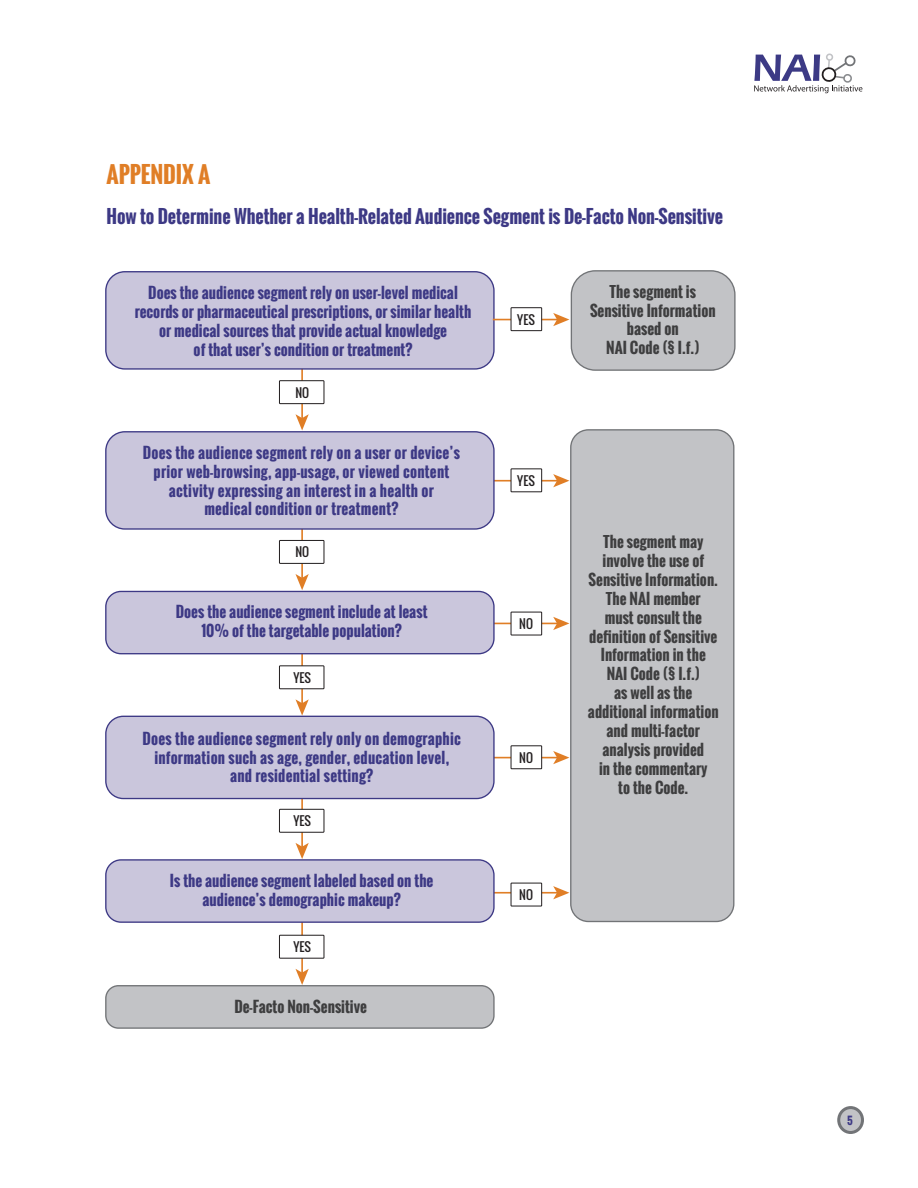
<style>
.page{position:relative;width:918px;height:1188px;background:#fff}
.page>*{position:absolute;margin:0;border:0;box-sizing:border-box;transform-origin:0 0}
.Orange_Header_1{font:700 22.5px "Oswald";letter-spacing:-.005em;color:#e07e26}
.Purple_subheader_2{font:700 18px "Oswald";letter-spacing:-.005em;color:#3d3985}
.t1{font:700 14.85px/18.9px "Oswald";color:#3d3985;text-align:center}
.t2{font:700 14.85px/18.9px "Oswald";color:#3e3e3f;text-align:center}
.t3{font:12.15px "Oswald";color:#231f20}
.t4{font:700 10.5px "Oswald";color:#3d3985}
</style>
<div class="page">
<div style="left:839px;top:1108px;width:23px;height:24px;background:#c2c3c6;border-radius:50%"></div>
<div style="left:837px;top:1106px;width:27px;height:28px;border:3px solid #727477;border-radius:50%"></div>
<svg style="left:754px;top:53px;width:108px;height:40px"></svg>
<div style="left:571px;top:271px;width:164px;height:99px;background:#c2c3c6;border-radius:24px"></div>
<div style="left:571px;top:270px;width:165px;height:101px;border:1px solid #727477;border-radius:24px"></div>
<hr style="left:493px;top:480px;width:65px;height:2px;background:#e07e26">
<svg style="left:553px;top:474px;width:16px;height:13px"></svg>
<hr style="left:493px;top:623px;width:65px;height:1px;background:#e07e26">
<svg style="left:553px;top:617px;width:16px;height:13px"></svg>
<hr style="left:493px;top:757px;width:65px;height:1px;background:#e07e26">
<svg style="left:553px;top:751px;width:16px;height:13px"></svg>
<hr style="left:493px;top:892px;width:65px;height:2px;background:#e07e26">
<svg style="left:553px;top:886px;width:16px;height:13px"></svg>
<hr style="left:301px;top:354px;width:2px;height:65px;background:#e07e26">
<svg style="left:296px;top:414px;width:13px;height:16px"></svg>
<div style="left:279px;top:381px;width:45px;height:23px;background:#fff"></div>
<div style="left:279px;top:380px;width:45px;height:24px;border:1px solid #231f20"></div>
<hr style="left:301px;top:514px;width:2px;height:65px;background:#e07e26">
<svg style="left:296px;top:574px;width:13px;height:16px"></svg>
<div style="left:279px;top:540px;width:45px;height:23px;background:#fff"></div>
<div style="left:279px;top:540px;width:45px;height:24px;border:1px solid #231f20"></div>
<hr style="left:301px;top:639px;width:2px;height:65px;background:#e07e26">
<svg style="left:296px;top:699px;width:13px;height:17px"></svg>
<div style="left:279px;top:666px;width:45px;height:23px;background:#fff"></div>
<div style="left:279px;top:665px;width:45px;height:24px;border:1px solid #231f20"></div>
<hr style="left:301px;top:782px;width:2px;height:66px;background:#e07e26">
<svg style="left:296px;top:843px;width:13px;height:16px"></svg>
<div style="left:279px;top:809px;width:45px;height:23px;background:#fff"></div>
<div style="left:279px;top:809px;width:45px;height:24px;border:1px solid #231f20"></div>
<hr style="left:301px;top:908px;width:2px;height:65px;background:#e07e26">
<svg style="left:296px;top:969px;width:13px;height:16px"></svg>
<div style="left:279px;top:935px;width:45px;height:23px;background:#fff"></div>
<div style="left:279px;top:935px;width:45px;height:24px;border:1px solid #231f20"></div>
<div style="left:106px;top:272px;width:388px;height:97px;background:#cac6dc;border-radius:19px"></div>
<div style="left:105px;top:271px;width:390px;height:99px;border:1px solid #3d3985;border-radius:19px"></div>
<div style="left:571px;top:430px;width:163px;height:492px;background:#c2c3c6;border-radius:18px"></div>
<div style="left:570px;top:429px;width:164px;height:493px;border:1px solid #727477;border-radius:18px"></div>
<div style="left:511px;top:469px;width:31px;height:23px;background:#fff"></div>
<div style="left:511px;top:468px;width:31px;height:24px;border:1px solid #231f20"></div>
<hr style="left:493px;top:319px;width:65px;height:1px;background:#e07e26">
<svg style="left:553px;top:313px;width:16px;height:13px"></svg>
<div style="left:511px;top:308px;width:31px;height:23px;background:#fff"></div>
<div style="left:511px;top:307px;width:31px;height:24px;border:1px solid #231f20"></div>
<div style="left:511px;top:612px;width:31px;height:23px;background:#fff"></div>
<div style="left:511px;top:612px;width:31px;height:23px;border:1px solid #231f20"></div>
<div style="left:511px;top:746px;width:31px;height:23px;background:#fff"></div>
<div style="left:511px;top:745px;width:31px;height:24px;border:1px solid #231f20"></div>
<div style="left:511px;top:883px;width:31px;height:23px;background:#fff"></div>
<div style="left:511px;top:883px;width:31px;height:23px;border:1px solid #231f20"></div>
<div style="left:106px;top:432px;width:388px;height:97px;background:#cac6dc;border-radius:19px"></div>
<div style="left:105px;top:431px;width:390px;height:99px;border:1px solid #3d3985;border-radius:19px"></div>
<div style="left:106px;top:591px;width:388px;height:63px;background:#cac6dc;border-radius:15px"></div>
<div style="left:105px;top:591px;width:390px;height:63px;border:1px solid #3d3985;border-radius:15px"></div>
<div style="left:106px;top:860px;width:388px;height:62px;background:#cac6dc;border-radius:15px"></div>
<div style="left:105px;top:859px;width:390px;height:64px;border:1px solid #3d3985;border-radius:15px"></div>
<div style="left:106px;top:986px;width:388px;height:42px;background:#c2c3c6;border-radius:13px"></div>
<div style="left:105px;top:985px;width:390px;height:44px;border:1px solid #727477;border-radius:13px"></div>
<div style="left:106px;top:716px;width:388px;height:83px;background:#cac6dc;border-radius:18px"></div>
<div style="left:105px;top:716px;width:390px;height:83px;border:1px solid #3d3985;border-radius:18px"></div>
<p class="Orange_Header_1" style="left:107px;top:158px;width:105px">APPENDIX A</p>
<p class="Purple_subheader_2" style="left:107px;top:203px;width:618px">How to Determine Whether a Health-Related Audience Segment is De-Facto Non-Sensitive</p>
<p class="t1" style="left:135px;top:283px;width:338px">Does the audience segment rely on user-level medical records or pharmaceutical prescriptions, or similar health or medical sources that provide actual knowledge<br>of that user’s condition or treatment?</p>
<p class="t3" style="left:295px;top:383px;width:15px">NO</p>
<p class="t1" style="left:143px;top:443px;width:319px">Does the audience segment rely on a user or device’s prior web-browsing, app-usage, or viewed content activity expressing an interest in a health or<br>medical condition or treatment?</p>
<p class="t3" style="left:295px;top:543px;width:15px">NO</p>
<p class="t1" style="left:176px;top:603px;width:253px">Does the audience segment include at least<br>10% of the targetable population?</p>
<p class="t3" style="left:293px;top:668px;width:19px">YES</p>
<p class="t1" style="left:143px;top:729px;width:320px">Does the audience segment rely only on demographic information such as age, gender, education level, and residential setting?</p>
<p class="t3" style="left:293px;top:812px;width:19px">YES</p>
<p class="t1" style="left:170px;top:871px;width:265px">Is the audience segment labeled based on the audience’s demographic makeup?</p>
<p class="t3" style="left:293px;top:938px;width:19px">YES</p>
<p class="t2" style="left:234px;top:998px;width:134px">De-Facto Non-Sensitive</p>
<p class="t3" style="left:517px;top:310px;width:19px">YES</p>
<p class="t3" style="left:517px;top:472px;width:19px">YES</p>
<p class="t3" style="left:519px;top:615px;width:15px">NO</p>
<p class="t3" style="left:519px;top:748px;width:15px">NO</p>
<p class="t3" style="left:519px;top:886px;width:15px">NO</p>
<p class="t2" style="left:590px;top:282px;width:127px">The segment is<br>Sensitive Information based on<br>NAI Code (§ I.f.)</p>
<p class="t2" style="left:588px;top:532px;width:132px">The segment may involve the use of<br>Sensitive Information.<br>The NAI member<br>must consult the definition of Sensitive<br>Information in the<br>NAI Code (§ I.f.)<br>as well as the additional information and multi-factor analysis provided<br>in the commentary<br>to the Code.</p>
<p class="t4" style="left:847px;top:1112px;width:7px">5</p>
</div>
